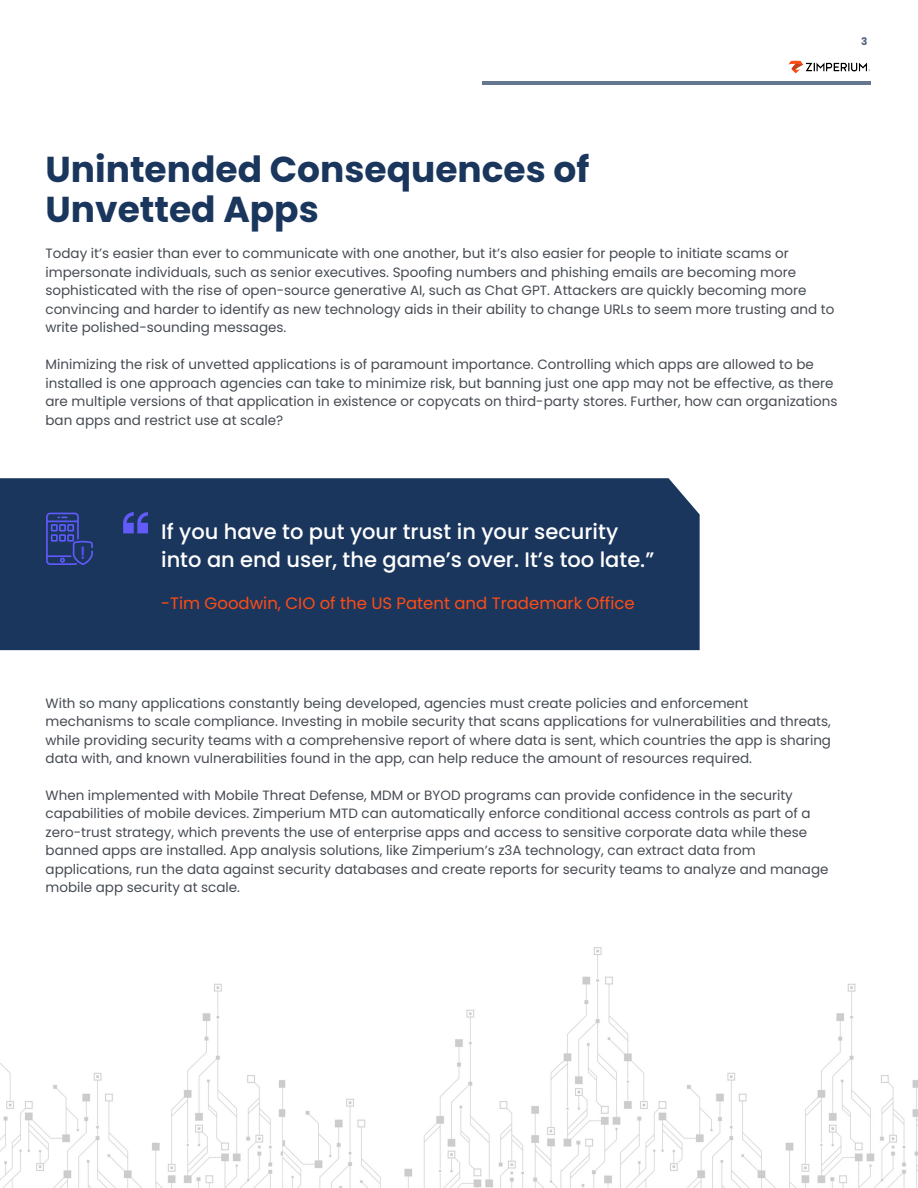
<style>
.page{position:relative;width:918px;height:1188px;background:#fff}
.page>*{position:absolute;margin:0;border:0;box-sizing:border-box;transform-origin:0 0}
.t1{font:700 36px/39.6px "Poppins";color:#1a365d}
.t2{font:500 21px/28.8px "Poppins";color:#fff}
.t3{font:16.5px "Poppins";color:#ff4c15}
.t4{font:700 16.5px "Kessel 105 W00";color:#5e4efe}
.t5{font:13.5px/18.5px "Poppins";color:#464b53}
.t6{font:700 10.5px "Poppins";color:#52637b}
</style>
<div class="page">
<img style="left:483px;top:81px;width:387px;height:3px">
<img style="left:789px;top:60px;width:82px;height:14px">
<div style="left:0;top:478px;width:700px;height:172px;background:#1b365d"></div>
<svg style="left:46px;top:513px;width:47px;height:52px"></svg>
<svg style="left:123px;top:512px;width:25px;height:21px"></svg>
<img style="left:0;top:947px;width:918px;height:241px">
<p class="t6" style="left:861px;top:35px;width:8px">3</p>
<h1 class="t1" style="left:45px;top:150px;width:545px">Unintended Consequences of<br>Unvetted Apps</h1>
<p class="t5" style="left:45px;top:244px;width:790px">Today it’s easier than ever to communicate with one another, but it’s also easier for people to initiate scams or impersonate individuals, such as senior executives. Spoofing numbers and phishing emails are becoming more sophisticated with the rise of open-source generative AI, such as Chat GPT. Attackers are quickly becoming more convincing and harder to identify as new technology aids in their ability to change URLs to seem more trusting and to write polished-sounding messages.</p>
<p class="t5" style="left:45px;top:355px;width:794px">Minimizing the risk of unvetted applications is of paramount importance. Controlling which apps are allowed to be installed is one approach agencies can take to minimize risk, but banning just one app may not be effective, as there are multiple versions of that application in existence or copycats on third-party stores. Further, how can organizations ban apps and restrict use at scale?</p>
<p class="t4" style="left:81px;top:543px;width:6px">!</p>
<h2 class="t2" style="left:161px;top:517px;width:495px">If you have to put your trust in your security into an end user, the game’s over. It’s too late.”</h2>
<p class="t3" style="left:161px;top:593px;width:475px">-Tim Goodwin, CIO of the US Patent and Trademark Office</p>
<p class="t5" style="left:46px;top:694px;width:787px">With so many applications constantly being developed, agencies must create policies and enforcement mechanisms to scale compliance. Investing in mobile security that scans applications for vulnerabilities and threats, while providing security teams with a comprehensive report of where data is sent, which countries the app is sharing data with, and known vulnerabilities found in the app, can help reduce the amount of resources required.</p>
<p class="t5" style="left:46px;top:786px;width:784px">When implemented with Mobile Threat Defense, MDM or BYOD programs can provide confidence in the security capabilities of mobile devices. Zimperium MTD can automatically enforce conditional access controls as part of a zero-trust strategy, which prevents the use of enterprise apps and access to sensitive corporate data while these banned apps are installed. App analysis solutions, like Zimperium’s z3A technology, can extract data from applications, run the data against security databases and create reports for security teams to analyze and manage mobile app security at scale.</p>
</div>
